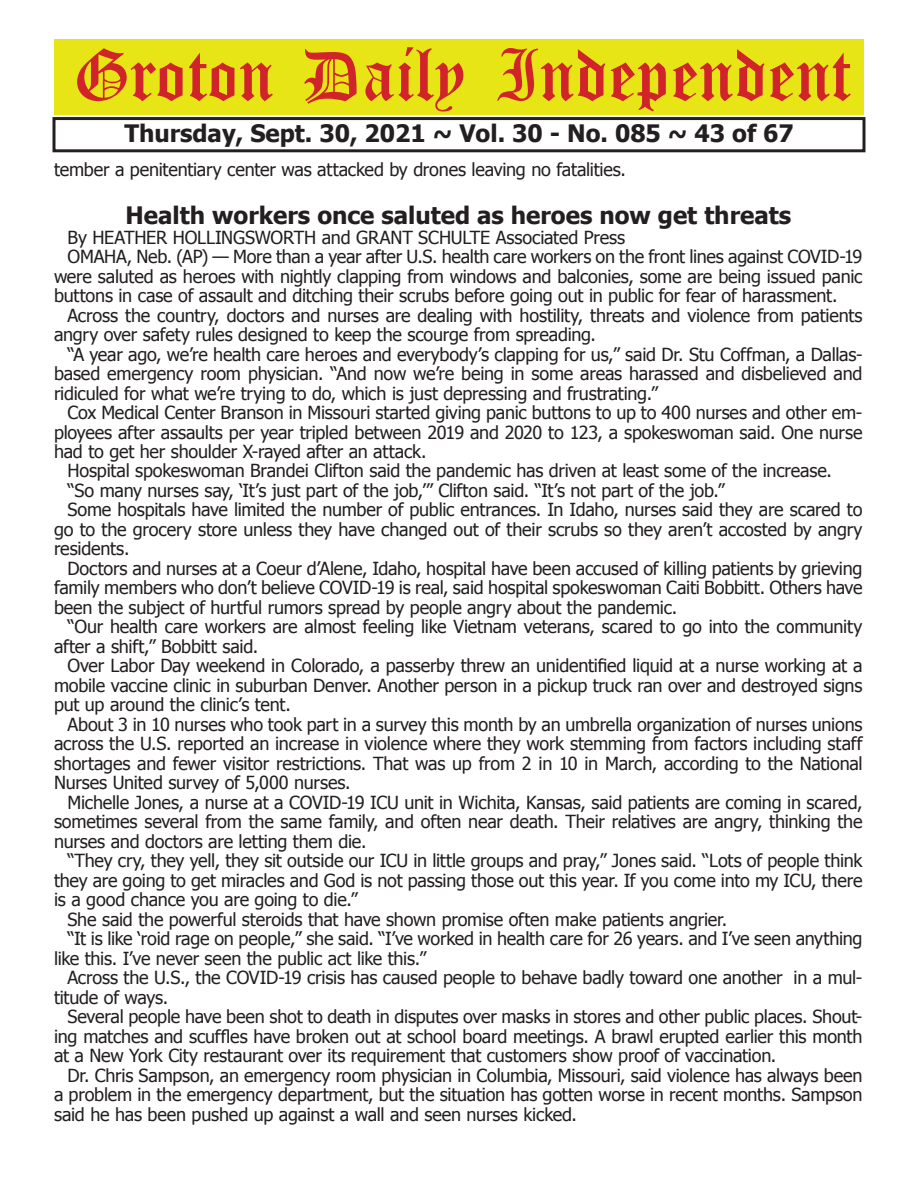
<style>
.page{position:relative;width:918px;height:1188px;background:#fff}
.page>*{position:absolute;margin:0;border:0;box-sizing:border-box;transform-origin:0 0}
.t1{font:54px "Old English Five";color:#d1232a}
.t2{font:700 24px "Tahoma";color:#231f20}
.t3{font:18px "Tahoma";letter-spacing:-.01em;color:#231f20}
</style>
<div class="page">
<div style="left:52px;top:117px;width:814px;height:35px;border:3px solid #231f20"></div>
<div style="left:54px;top:40px;width:810px;height:75px;background:#e7e515"></div>
<h1 class="t1" style="left:73px;top:50px;width:779px">Groton Daily Independent</h1>
<h2 class="t2" style="left:124px;top:116px;width:671px">Thursday, Sept. 30, 2021 ~ Vol. 30 - No. 085 ~ 43 of 67</h2>
<p class="t3" style="left:54px;top:157px;width:574px">tember a penitentiary center was attacked by drones leaving no fatalities.</p>
<h2 class="t2" style="left:126px;top:199px;width:667px">Health workers once saluted as heroes now get threats</h2>
<p class="t3" style="left:68px;top:225px;width:559px">By HEATHER HOLLINGSWORTH and GRANT SCHULTE Associated Press</p>
<p class="t3" style="left:68px;top:244px;width:796px">OMAHA, Neb. (AP) — More than a year after U.S. health care workers on the front lines against COVID-19</p>
<p class="t3" style="left:54px;top:264px;width:810px">were saluted as heroes with nightly clapping from windows and balconies, some are being issued panic</p>
<p class="t3" style="left:54px;top:283px;width:785px">buttons in case of assault and ditching their scrubs before going out in public for fear of harassment.</p>
<p class="t3" style="left:68px;top:303px;width:797px">Across the country, doctors and nurses are dealing with hostility, threats and violence from patients</p>
<p class="t3" style="left:54px;top:322px;width:544px">angry over safety rules designed to keep the scourge from spreading.</p>
<p class="t3" style="left:68px;top:342px;width:797px">“A year ago, we’re health care heroes and everybody’s clapping for us,” said Dr. Stu Coffman, a Dallas-</p>
<p class="t3" style="left:54px;top:361px;width:810px">based emergency room physician. “And now we’re being in some areas harassed and disbelieved and</p>
<p class="t3" style="left:54px;top:381px;width:606px">ridiculed for what we’re trying to do, which is just depressing and frustrating.”</p>
<p class="t3" style="left:68px;top:400px;width:796px">Cox Medical Center Branson in Missouri started giving panic buttons to up to 400 nurses and other em-</p>
<p class="t3" style="left:54px;top:420px;width:810px">ployees after assaults per year tripled between 2019 and 2020 to 123, a spokeswoman said. One nurse</p>
<p class="t3" style="left:54px;top:439px;width:374px">had to get her shoulder X-rayed after an attack.</p>
<p class="t3" style="left:68px;top:459px;width:766px">Hospital spokeswoman Brandei Clifton said the pandemic has driven at least some of the increase.</p>
<p class="t3" style="left:68px;top:478px;width:659px">“So many nurses say, ‘It’s just part of the job,’” Clifton said. “It’s not part of the job.”</p>
<p class="t3" style="left:68px;top:498px;width:796px">Some hospitals have limited the number of public entrances. In Idaho, nurses said they are scared to</p>
<p class="t3" style="left:54px;top:517px;width:810px">go to the grocery store unless they have changed out of their scrubs so they aren’t accosted by angry</p>
<p class="t3" style="left:54px;top:537px;width:77px">residents.</p>
<p class="t3" style="left:68px;top:556px;width:797px">Doctors and nurses at a Coeur d’Alene, Idaho, hospital have been accused of killing patients by grieving</p>
<p class="t3" style="left:54px;top:576px;width:810px">family members who don’t believe COVID-19 is real, said hospital spokeswoman Caiti Bobbitt. Others have</p>
<p class="t3" style="left:54px;top:595px;width:625px">been the subject of hurtful rumors spread by people angry about the pandemic.</p>
<p class="t3" style="left:68px;top:615px;width:796px">“Our health care workers are almost feeling like Vietnam veterans, scared to go into the community</p>
<p class="t3" style="left:54px;top:634px;width:206px">after a shift,” Bobbitt said.</p>
<p class="t3" style="left:68px;top:654px;width:797px">Over Labor Day weekend in Colorado, a passerby threw an unidentified liquid at a nurse working at a</p>
<p class="t3" style="left:54px;top:673px;width:810px">mobile vaccine clinic in suburban Denver. Another person in a pickup truck ran over and destroyed signs</p>
<p class="t3" style="left:54px;top:693px;width:238px">put up around the clinic’s tent.</p>
<p class="t3" style="left:68px;top:712px;width:797px">About 3 in 10 nurses who took part in a survey this month by an umbrella organization of nurses unions</p>
<p class="t3" style="left:54px;top:732px;width:810px">across the U.S. reported an increase in violence where they work stemming from factors including staff</p>
<p class="t3" style="left:54px;top:751px;width:810px">shortages and fewer visitor restrictions. That was up from 2 in 10 in March, according to the National</p>
<p class="t3" style="left:54px;top:771px;width:298px">Nurses United survey of 5,000 nurses.</p>
<p class="t3" style="left:68px;top:790px;width:797px">Michelle Jones, a nurse at a COVID-19 ICU unit in Wichita, Kansas, said patients are coming in scared,</p>
<p class="t3" style="left:54px;top:810px;width:810px">sometimes several from the same family, and often near death. Their relatives are angry, thinking the</p>
<p class="t3" style="left:54px;top:829px;width:314px">nurses and doctors are letting them die.</p>
<p class="t3" style="left:68px;top:849px;width:796px">“They cry, they yell, they sit outside our ICU in little groups and pray,” Jones said. “Lots of people think</p>
<p class="t3" style="left:54px;top:868px;width:810px">they are going to get miracles and God is not passing those out this year. If you come into my ICU, there</p>
<p class="t3" style="left:54px;top:888px;width:305px">is a good chance you are going to die.”</p>
<p class="t3" style="left:68px;top:907px;width:661px">She said the powerful steroids that have shown promise often make patients angrier.</p>
<p class="t3" style="left:68px;top:927px;width:797px">“It is like ‘roid rage on people,” she said. “I’ve worked in health care for 26 years. and I’ve seen anything</p>
<p class="t3" style="left:54px;top:946px;width:374px">like this. I’ve never seen the public act like this.”</p>
<p class="t3" style="left:68px;top:966px;width:796px">Across the U.S., the COVID-19 crisis has caused people to behave badly toward one another in a mul-</p>
<p class="t3" style="left:54px;top:985px;width:116px">titude of ways.</p>
<p class="t3" style="left:68px;top:1005px;width:796px">Several people have been shot to death in disputes over masks in stores and other public places. Shout-</p>
<p class="t3" style="left:54px;top:1024px;width:810px">ing matches and scuffles have broken out at school board meetings. A brawl erupted earlier this month</p>
<p class="t3" style="left:54px;top:1044px;width:724px">at a New York City restaurant over its requirement that customers show proof of vaccination.</p>
<p class="t3" style="left:68px;top:1063px;width:797px">Dr. Chris Sampson, an emergency room physician in Columbia, Missouri, said violence has always been</p>
<p class="t3" style="left:54px;top:1083px;width:810px">a problem in the emergency department, but the situation has gotten worse in recent months. Sampson</p>
<p class="t3" style="left:54px;top:1102px;width:525px">said he has been pushed up against a wall and seen nurses kicked.</p>
</div>
